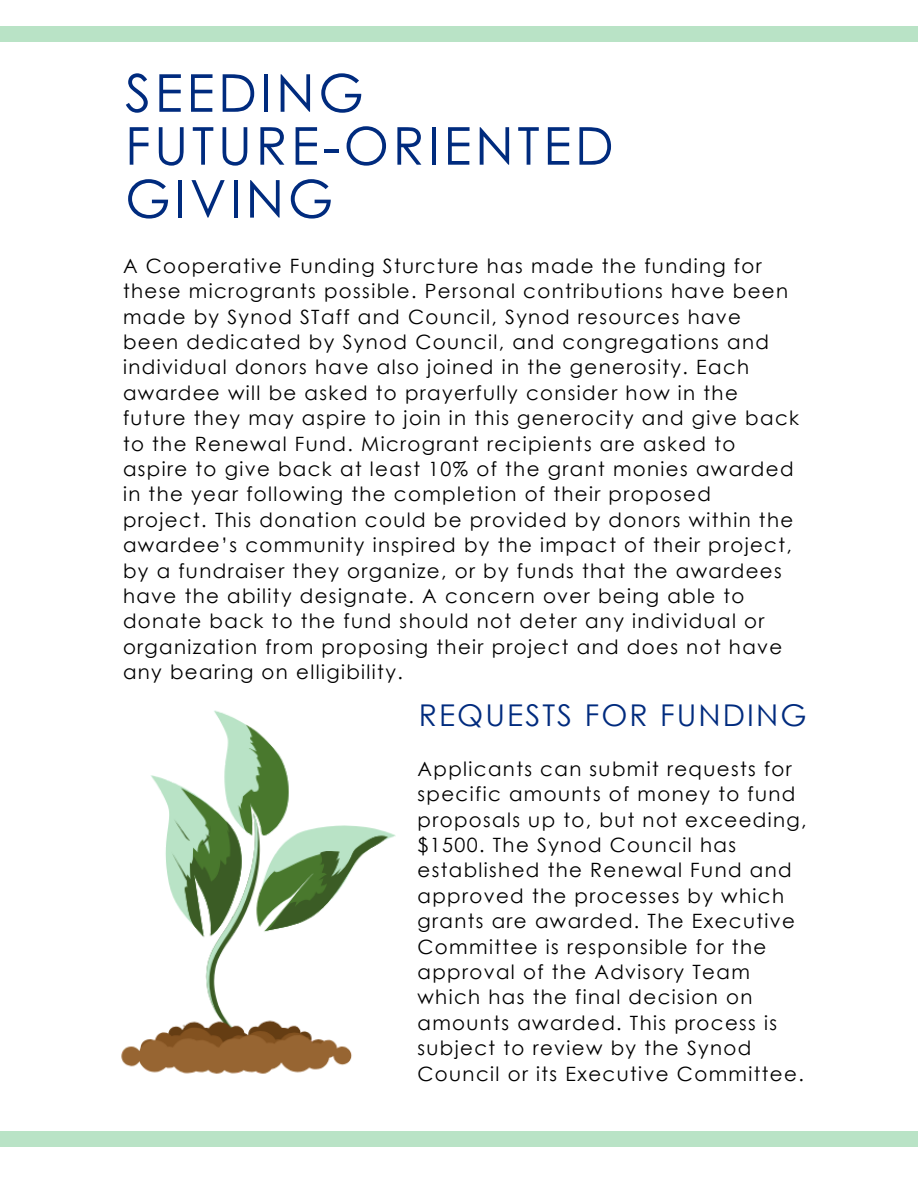
<style>
.page{position:relative;width:918px;height:1188px;background:#fff}
.page>*{position:absolute;margin:0;border:0;box-sizing:border-box;transform-origin:0 0}
.t1{font:52.2px/52.9px "Century Gothic";letter-spacing:.07em;color:#002b7e}
.t2{font:30px "Century Gothic";letter-spacing:.07em;color:#002b7e}
.t3{font:19.8px/25.3px "Century Gothic";letter-spacing:.07em;color:#000}
</style>
<div class="page">
<div style="left:0;top:1132px;width:918px;height:15px;background:#b9e3c6"></div>
<div style="left:0;top:26px;width:918px;height:15px;background:#b9e3c6"></div>
<img style="left:0;top:710px;width:504px;height:422px">
<h1 class="t1" style="left:125px;top:65px;width:490px">SEEDING<br>FUTURE-ORIENTED<br>GIVING</h1>
<p class="t3" style="left:123px;top:252px;width:678px">A Cooperative Funding Sturcture has made the funding for these microgrants possible. Personal contributions have been made by Synod STaff and Council, Synod resources have been dedicated by Synod Council, and congregations and individual donors have also joined in the generosity. Each awardee will be asked to prayerfully consider how in the future they may aspire to join in this generocity and give back to the Renewal Fund. Microgrant recipients are asked to aspire to give back at least 10% of the grant monies awarded in the year following the completion of their proposed project. This donation could be provided by donors within the awardee’s community inspired by the impact of their project, by a fundraiser they organize, or by funds that the awardees have the ability designate. A concern over being able to donate back to the fund should not deter any individual or organization from proposing their project and does not have any bearing on elligibility.</p>
<h2 class="t2" style="left:419px;top:696px;width:389px">REQUESTS FOR FUNDING</h2>
<p class="t3" style="left:418px;top:755px;width:391px">Applicants can submit requests for specific amounts of money to fund proposals up to, but not exceeding, $1500. The Synod Council has established the Renewal Fund and approved the processes by which grants are awarded. The Executive<br>Committee is responsible for the approval of the Advisory Team which has the final decision on amounts awarded. This process is subject to review by the Synod<br>Council or its Executive Committee.</p>
</div>
